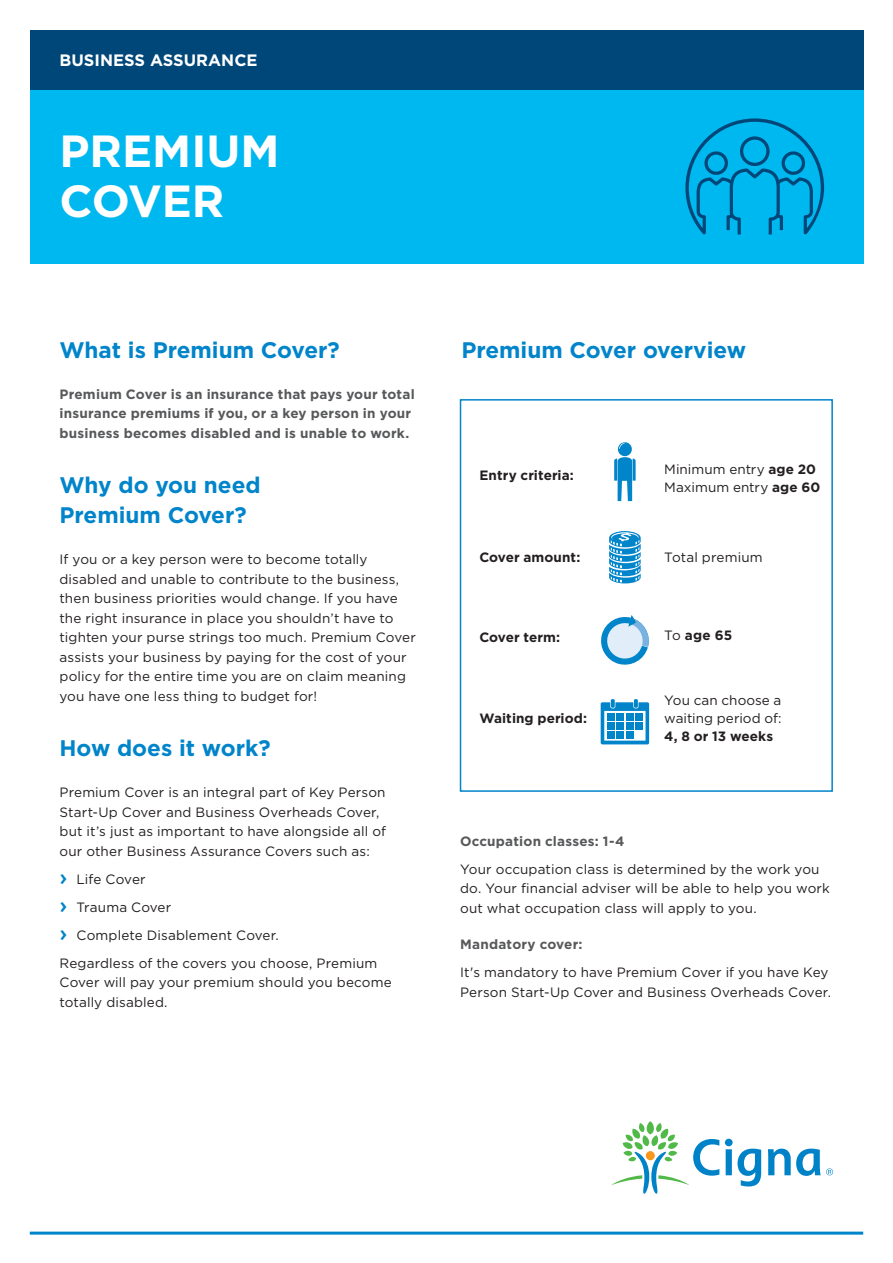
<style>
.page{position:relative;width:893px;height:1263px;background:#fff}
.page>*{position:absolute;margin:0;border:0;box-sizing:border-box;transform-origin:0 0}
.t1{font:700 45px/49.5px "Gotham";color:#fff}
.t2{font:700 22.5px/30px "Gotham";color:#0084ca}
.t3{font:700 16.5px "Gotham";color:#fff}
.t4{font:13.5px/19.5px "Gotham";letter-spacing:.01em;color:#231f20}
.t5{font:700 13.5px/19.5px "Gotham";letter-spacing:.015em;color:#57585a}
.t6{font:700 13.5px "Gotham";letter-spacing:.005em;color:#231f20}
.s1{font-weight:500;font-size:22.5px;color:#0084ca}
.s2{font-weight:700}
.s3{font-weight:400}
</style>
<div class="page">
<div style="left:30px;top:89px;width:833px;height:175px;background:#00b8f0"></div>
<div style="left:30px;top:30px;width:833px;height:59px;background:#004779"></div>
<div style="left:460px;top:399px;width:373px;height:393px;background:#fff;border:2px solid #0084ca"></div>
<svg style="left:614px;top:442px;width:22px;height:59px"></svg>
<svg style="left:601px;top:615px;width:48px;height:50px"></svg>
<svg style="left:609px;top:531px;width:32px;height:52px"></svg>
<svg style="left:601px;top:699px;width:48px;height:45px"></svg>
<hr style="left:30px;top:1231px;width:833px;height:3px;background:#0084ca">
<svg style="left:685px;top:118px;width:139px;height:116px"></svg>
<svg style="left:612px;top:1121px;width:221px;height:73px"></svg>
<p class="t3" style="left:60px;top:49px;width:200px">BUSINESS ASSURANCE</p>
<h1 class="t1" style="left:60px;top:126px;width:222px">PREMIUM<br>COVER</h1>
<h2 class="t2" style="left:60px;top:335px;width:282px">What is Premium Cover?</h2>
<p class="t5" style="left:60px;top:384px;width:357px">Premium Cover is an insurance that pays your total insurance premiums if you, or a key person in your business becomes disabled and is unable to work.</p>
<h2 class="t2" style="left:60px;top:470px;width:203px">Why do you need<br>Premium Cover?</h2>
<p class="t4" style="left:60px;top:549px;width:358px">If you or a key person were to become totally disabled and unable to contribute to the business, then business priorities would change. If you have the right insurance in place you shouldn’t have to tighten your purse strings too much. Premium Cover assists your business by paying for the cost of your policy for the entire time you are on claim meaning you have one less thing to budget for!</p>
<h2 class="t2" style="left:60px;top:733px;width:213px">How does it work?</h2>
<p class="t4" style="left:60px;top:782px;width:328px">Premium Cover is an integral part of Key Person Start-Up Cover and Business Overheads Cover, but it’s just as important to have alongside all of our other Business Assurance Covers such as:</p>
<p class="t4" style="left:60px;top:864px;width:319px;line-height:28px"><span class="s1">›</span> Life Cover<br><span class="s1">›</span> Trauma Cover<br><span class="s1">›</span> Complete Disablement Cover.<br>Regardless of the covers you choose, Premium</p>
<p class="t4" style="left:60px;top:972px;width:334px">Cover will pay your premium should you become totally disabled.</p>
<h2 class="t2" style="left:461px;top:335px;width:286px">Premium Cover overview</h2>
<p class="t6" style="left:479px;top:466px;width:96px">Entry criteria:</p>
<p class="t4" style="left:664px;top:460px;width:157px;line-height:18px">Minimum entry <span class="s2">age 20<br></span>Maximum entry <span class="s2">age 60</span></p>
<p class="t6" style="left:479px;top:548px;width:103px">Cover amount:</p>
<p class="t4" style="left:664px;top:547px;width:100px">Total premium</p>
<p class="t6" style="left:479px;top:628px;width:82px">Cover term:</p>
<p class="t6" style="left:664px;top:626px;width:69px"><span class="s3">To</span> age 65</p>
<p class="t6" style="left:479px;top:709px;width:109px">Waiting period:</p>
<p class="t4" style="left:664px;top:691px;width:119px;line-height:18px">You can choose a waiting period of:</p>
<p class="t6" style="left:664px;top:727px;width:110px">4, 8 or 13 weeks</p>
<p class="t5" style="left:460px;top:831px;width:166px">Occupation classes: 1-4</p>
<p class="t4" style="left:460px;top:859px;width:371px">Your occupation class is determined by the work you do. Your financial adviser will be able to help you work out what occupation class will apply to you.</p>
<p class="t5" style="left:460px;top:934px;width:124px">Mandatory cover:</p>
<p class="t4" style="left:460px;top:962px;width:372px">It's mandatory to have Premium Cover if you have Key<br>Person Start-Up Cover and Business Overheads Cover.</p>
</div>
